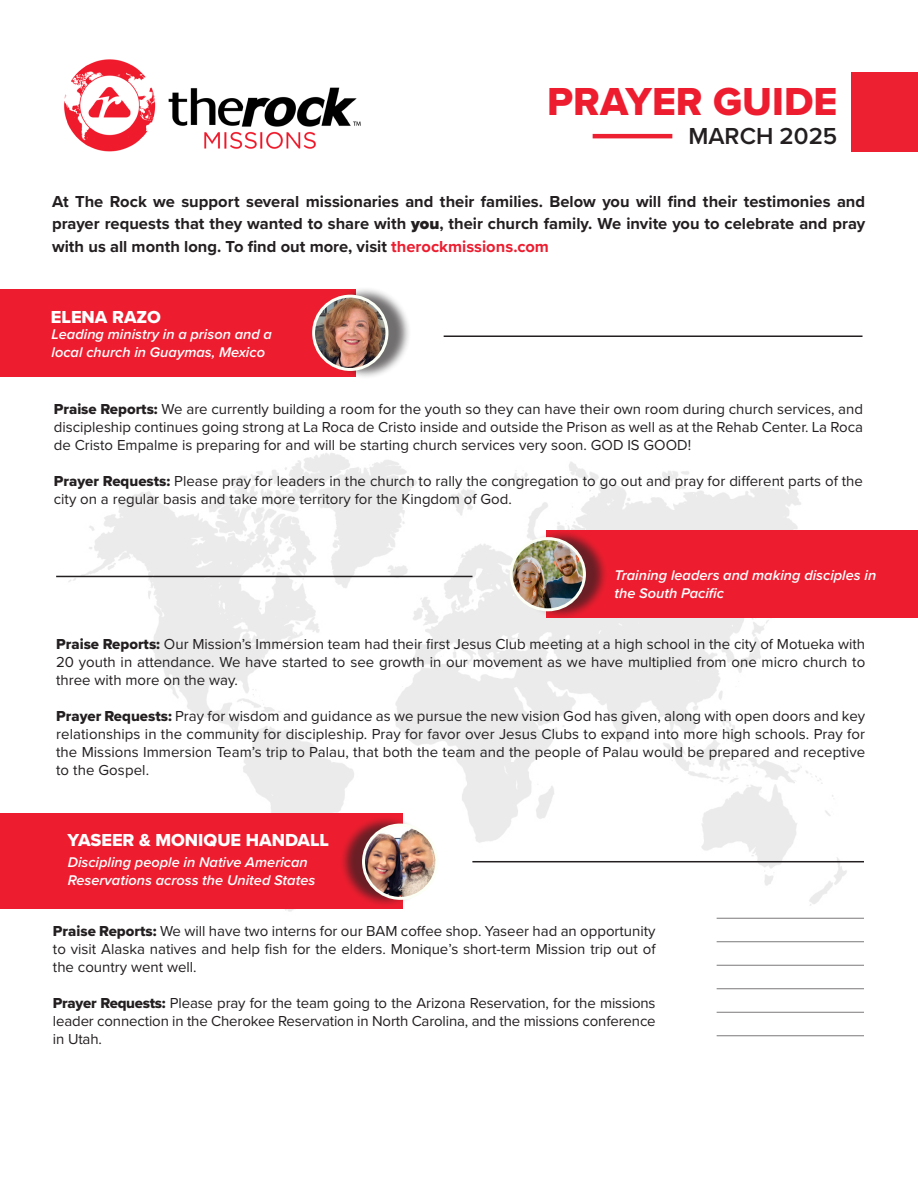
<style>
.page{position:relative;width:918px;height:1188px;background:#fff}
.page>*{position:absolute;margin:0;border:0;box-sizing:border-box;transform-origin:0 0}
.t1{font:40.5px "Proxima Nova Extrabld";color:#ed1d2f}
.t2{font:600 24px "Proxima Nova";color:#231f20}
.t3{font:18px "Proxima Nova Extrabld";color:#fff}
.t4{font:700 16.5px/22.5px "Proxima Nova";color:#231f20;text-align:justify}
.t5{font:15px/18px "Proxima Nova";color:#231f20;text-align:justify}
.t6{font:italic 600 14.55px/17.4px "Proxima Nova";color:#fff}
.s1{font-weight:900}
.s2{color:#ed1d2f}
.s3{font-family:"Proxima Nova Extrabld"}
</style>
<div class="page">
<img style="left:56px;top:335px;width:808px;height:584px">
<img style="left:64px;top:59px;width:297px;height:93px">
<div style="left:851px;top:72px;width:67px;height:79px;background:#ec2030"></div>
<hr style="left:593px;top:134px;width:79px;height:4px;background:#ec2030">
<div style="left:0;top:289px;width:355px;height:88px;background:#ed1d2f"></div>
<div style="left:319px;top:287px;width:92px;height:92px;background:#231f20;opacity:.65"></div>
<img style="left:314px;top:296px;width:73px;height:73px;border-radius:37px">
<div style="left:312px;top:295px;width:76px;height:76px;border:3px solid #fcfff5;border-radius:50%"></div>
<hr style="left:444px;top:336px;width:419px;height:1px;background:#231f20">
<div style="left:546px;top:530px;width:372px;height:88px;background:#ed1d2f"></div>
<div style="left:517px;top:529px;width:92px;height:90px;background:#231f20;opacity:.65"></div>
<img style="left:511px;top:539px;width:73px;height:71px">
<div style="left:510px;top:537px;width:76px;height:74px;border:3px solid #fcfff5;border-radius:50%"></div>
<hr style="left:56px;top:576px;width:417px;height:1px;background:#231f20">
<hr style="left:472px;top:861px;width:392px;height:1px;background:#231f20">
<div style="left:0;top:813px;width:402px;height:96px;background:#ed1d2f"></div>
<div style="left:339px;top:816px;width:92px;height:92px;background:#231f20;opacity:.65"></div>
<img style="left:364px;top:825px;width:73px;height:73px;border-radius:37px">
<div style="left:362px;top:824px;width:76px;height:76px;border:3px solid #fcfff5;border-radius:50%"></div>
<hr style="left:717px;top:918px;width:147px;height:1px;background:#231f20">
<hr style="left:717px;top:941px;width:147px;height:1px;background:#231f20">
<hr style="left:717px;top:965px;width:147px;height:1px;background:#231f20">
<hr style="left:717px;top:988px;width:147px;height:1px;background:#231f20">
<hr style="left:717px;top:1012px;width:147px;height:1px;background:#231f20">
<hr style="left:717px;top:1035px;width:147px;height:1px;background:#231f20">
<p class="t1" style="left:547px;top:72px;width:292px">PRAYER GUIDE</p>
<p class="t2" style="left:688px;top:118px;width:150px">MARCH 2025</p>
<p class="t4" style="left:52px;top:189px;width:815px">At The Rock we support several missionaries and their families. Below you will find their testimonies and prayer requests that they wanted to share with <span class="s1">you</span>, their church family. We invite you to celebrate and pray with us all month long. To find out more, visit <span class="s2">therockmissions.com</span></p>
<p class="t3" style="left:51px;top:304px;width:111px">ELENA RAZO</p>
<p class="t6" style="left:52px;top:325px;width:222px">Leading ministry in a prison and a local church in Guaymas, Mexico</p>
<p class="t5" style="left:54px;top:399px;width:811px"><span class="s3">Praise Reports:</span> We are currently building a room for the youth so they can have their own room during church services, and discipleship continues going strong at La Roca de Cristo inside and outside the Prison as well as at the Rehab Center. La Roca de Cristo Empalme is preparing for and will be starting church services very soon. GOD IS GOOD!</p>
<p class="t5" style="left:54px;top:471px;width:811px"><span class="s3">Prayer Requests:</span> Please pray for leaders in the church to rally the congregation to go out and pray for different parts of the city on a regular basis and take more territory for the Kingdom of God.</p>
<p class="t6" style="left:615px;top:566px;width:263px">Training leaders and making disciples in the South Pacific</p>
<p class="t3" style="left:615px;top:575px;width:231px">KEVIN &amp; JESSICA HARKINS</p>
<p class="t5" style="left:56px;top:634px;width:811px"><span class="s3">Praise Reports:</span> Our Mission’s Immersion team had their first Jesus Club meeting at a high school in the city of Motueka with 20 youth in attendance. We have started to see growth in our movement as we have multiplied from one micro church to three with more on the way.</p>
<p class="t5" style="left:56px;top:706px;width:811px"><span class="s3">Prayer Requests:</span> Pray for wisdom and guidance as we pursue the new vision God has given, along with open doors and key relationships in the community for discipleship. Pray for favor over Jesus Clubs to expand into more high schools. Pray for the Missions Immersion Team’s trip to Palau, that both the team and the people of Palau would be prepared and receptive to the Gospel.</p>
<p class="t3" style="left:67px;top:827px;width:263px">YASEER &amp; MONIQUE HANDALL</p>
<p class="t6" style="left:68px;top:853px;width:249px">Discipling people in Native American<br>Reservations across the United States</p>
<p class="t5" style="left:53px;top:921px;width:604px"><span class="s3">Praise Reports:</span> We will have two interns for our BAM coffee shop. Yaseer had an opportunity to visit Alaska natives and help fish for the elders. Monique’s short-term Mission trip out of the country went well.</p>
<p class="t5" style="left:53px;top:993px;width:604px"><span class="s3">Prayer Requests:</span> Please pray for the team going to the Arizona Reservation, for the missions leader connection in the Cherokee Reservation in North Carolina, and the missions conference in Utah.</p>
</div>
